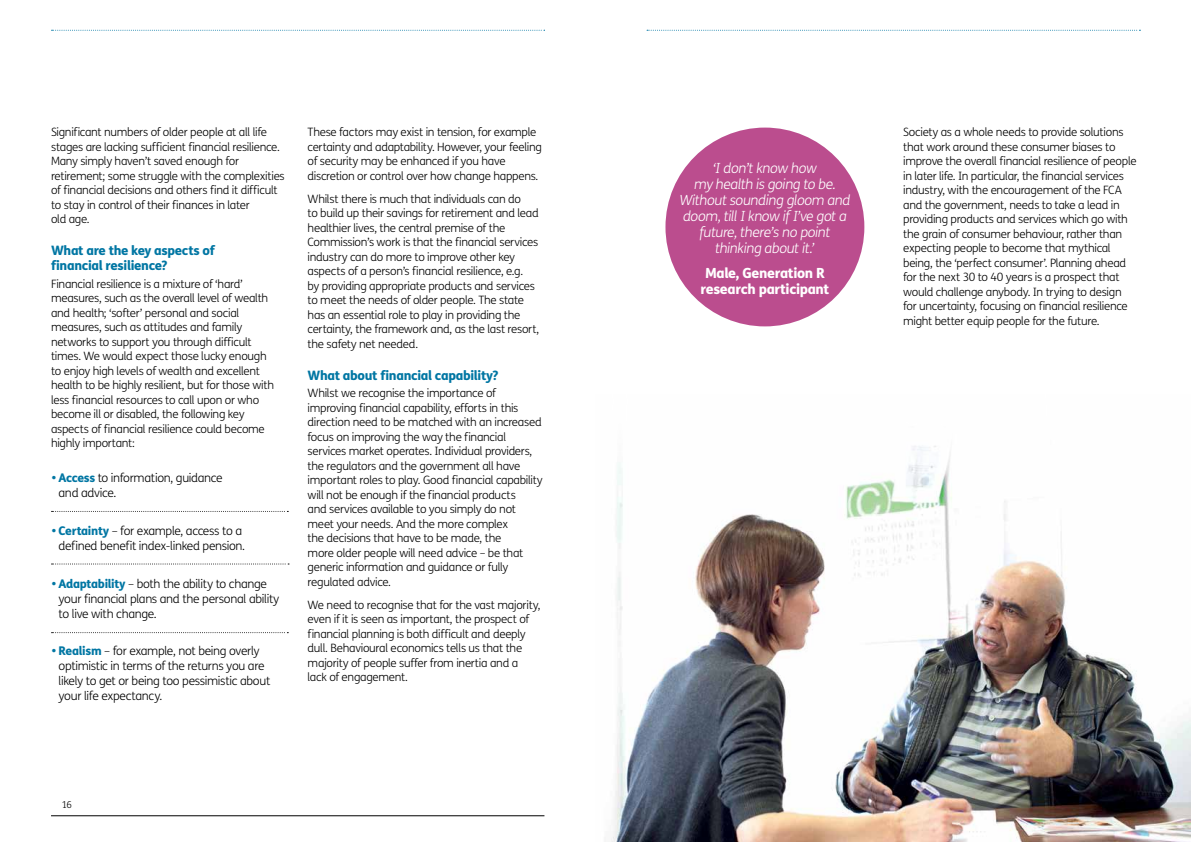
<style>
.page{position:relative;width:1191px;height:842px;background:#fff}
.page>*{position:absolute;margin:0;border:0;box-sizing:border-box;transform-origin:0 0}
.t1{font:italic 300 14px/16px "FS Me";letter-spacing:-.03em;color:#fff;text-align:center}
.t2{font:800 14px/16px "FS Me";letter-spacing:-.025em;color:#fff;text-align:center}
.t3{font:800 13px/15px "FS Me";letter-spacing:-.025em;color:#0076a3}
.t4{font:300 12px/15px "FS Me";letter-spacing:-.03em;color:#000}
.t5{font:300 11.5px/14.5px "FS Me";letter-spacing:-.025em;color:#000}
.t6{font:300 9.5px "FS Me";color:#000}
.s1{font-weight:800;color:#0076a3}
</style>
<div class="page">
<svg style="left:647px;top:30px;width:493px;height:1px"></svg>
<svg style="left:52px;top:30px;width:493px;height:1px"></svg>
<hr style="left:51px;top:815px;width:493px;height:1px;background:#000">
<svg style="left:52px;top:511px;width:236px;height:1px"></svg>
<svg style="left:52px;top:563px;width:237px;height:1px"></svg>
<svg style="left:52px;top:632px;width:236px;height:1px"></svg>
<img style="left:611px;top:446px;width:580px;height:396px">
<div style="left:665px;top:128px;width:199px;height:198px;background:#bb4d8e;border-radius:50%"></div>
<p class="t5" style="left:51px;top:125px;width:235px">Significant numbers of older people at all life stages are lacking sufficient financial resilience.<br>Many simply haven’t saved enough for retirement; some struggle with the complexities of financial decisions and others find it difficult to stay in control of their finances in later<br>old age.</p>
<p class="t3" style="left:51px;top:243px;width:165px">What are the key aspects of financial resilience?</p>
<p class="t5" style="left:51px;top:277px;width:224px">Financial resilience is a mixture of ‘hard’ measures, such as the overall level of wealth and health; ‘softer’ personal and social measures, such as attitudes and family networks to support you through difficult times. We would expect those lucky enough to enjoy high levels of wealth and excellent health to be highly resilient, but for those with less financial resources to call upon or who become ill or disabled, the following key aspects of financial resilience could become highly important:</p>
<p class="t4" style="left:59px;top:471px;width:166px;text-indent:-7px"><span class="s1">• Access</span> to information, guidance and advice.</p>
<p class="t4" style="left:52px;top:524px;width:195px;text-align:center"><span class="s1">• Certainty</span> – for example, access to a defined benefit index-linked pension.</p>
<p class="t4" style="left:59px;top:576px;width:222px;text-indent:-7px"><span class="s1">• Adaptability</span> – both the ability to change your financial plans and the personal ability to live with change.</p>
<p class="t4" style="left:59px;top:644px;width:213px;text-indent:-7px"><span class="s1">• Realism</span> – for example, not being overly optimistic in terms of the returns you are likely to get or being too pessimistic about your life expectancy.</p>
<p class="t5" style="left:307px;top:125px;width:236px">These factors may exist in tension, for example certainty and adaptability. However, your feeling of security may be enhanced if you have discretion or control over how change happens.</p>
<p class="t5" style="left:307px;top:192px;width:233px">Whilst there is much that individuals can do<br>to build up their savings for retirement and lead healthier lives, the central premise of the Commission’s work is that the financial services industry can do more to improve other key aspects of a person’s financial resilience, e.g.<br>by providing appropriate products and services to meet the needs of older people. The state has an essential role to play in providing the certainty, the framework and, as the last resort, the safety net needed.</p>
<p class="t3" style="left:307px;top:368px;width:192px">What about financial capability?</p>
<p class="t5" style="left:307px;top:386px;width:237px">Whilst we recognise the importance of improving financial capability, efforts in this direction need to be matched with an increased focus on improving the way the financial services market operates. Individual providers, the regulators and the government all have important roles to play. Good financial capability will not be enough if the financial products<br>and services available to you simply do not meet your needs. And the more complex<br>the decisions that have to be made, the<br>more older people will need advice – be that generic information and guidance or fully regulated advice.</p>
<p class="t5" style="left:307px;top:598px;width:234px">We need to recognise that for the vast majority, even if it is seen as important, the prospect of financial planning is both difficult and deeply dull. Behavioural economics tells us that the majority of people suffer from inertia and a<br>lack of engagement.</p>
<p class="t6" style="left:62px;top:799px;width:12px">16</p>
<p class="t1" style="left:679px;top:160px;width:173px">‘I don’t know how<br>my health is going to be.<br>Without sounding gloom and doom, till I know if I’ve got a future, there’s no point thinking about it.’</p>
<p class="t2" style="left:700px;top:265px;width:130px">Male, Generation R research participant</p>
<p class="t5" style="left:903px;top:125px;width:235px">Society as a whole needs to provide solutions that work around these consumer biases to improve the overall financial resilience of people in later life. In particular, the financial services industry, with the encouragement of the FCA and the government, needs to take a lead in providing products and services which go with the grain of consumer behaviour, rather than expecting people to become that mythical being, the ‘perfect consumer’. Planning ahead for the next 30 to 40 years is a prospect that would challenge anybody. In trying to design for uncertainty, focusing on financial resilience might better equip people for the future.</p>
</div>
